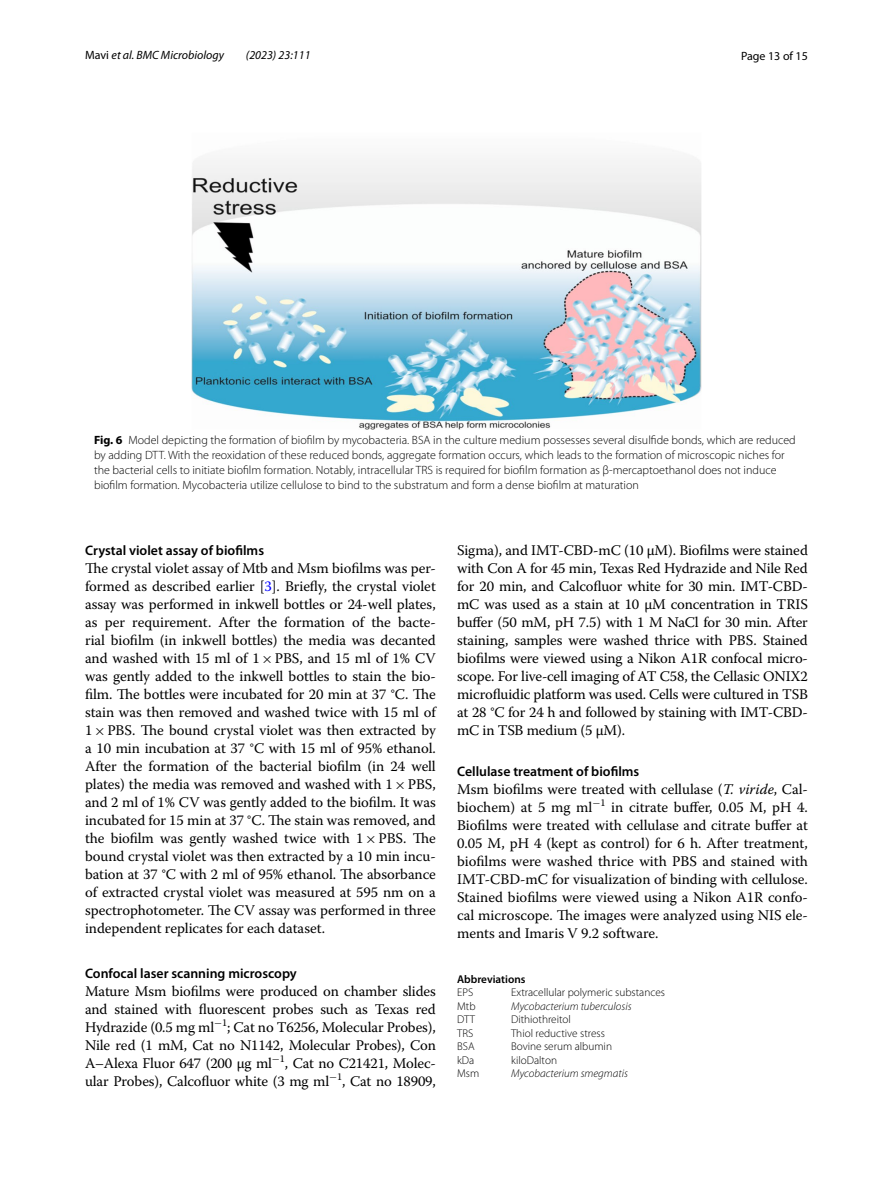
<style>
.page{position:relative;width:893px;height:1187px;background:#fff}
.page>*{position:absolute;margin:0;border:0;box-sizing:border-box;transform-origin:0 0}
.t1{font:14.7px/18px "Warnock Pro";letter-spacing:-.005em;color:#000;text-align:justify}
.t2{font:600 13.8px "Myriad Pro";color:#000}
.t3{font:300 12px/15px "Myriad Pro";color:#000}
.t4{font:italic 12px "Myriad Pro";color:#000}
.t5{font:12px "Myriad Pro";color:#000}
.t6{font:300 11.25px "Myriad Pro";color:#000}
.t7{font:italic 300 11.25px "Myriad Pro";color:#000}
.t8{font:600 11.25px "Myriad Pro";color:#000}
.s1{font-style:normal}
.s2{font-weight:700}
.s3{color:#00f}
.s4{font-family:"MTSY"}
.s5{font-style:italic}
</style>
<div class="page">
<img style="left:191px;top:159px;width:511px;height:270px">
<p class="t4" style="left:85px;top:48px;width:141px"><span class="s1">Mavi</span> et al. BMC Microbiology</p>
<p class="t4" style="left:246px;top:48px;width:66px">(2023) 23:111</p>
<p class="t5" style="left:741px;top:48px;width:68px">Page 13 of 15</p>
<p class="t3" style="left:94px;top:433px;width:703px"><span class="s2">Fig. 6</span> Model depicting the formation of biofilm by mycobacteria. BSA in the culture medium possesses several disulfide bonds, which are reduced by adding DTT. With the reoxidation of these reduced bonds, aggregate formation occurs, which leads to the formation of microscopic niches for the bacterial cells to initiate biofilm formation. Notably, intracellular TRS is required for biofilm formation as β-mercaptoethanol does not induce biofilm formation. Mycobacteria utilize cellulose to bind to the substratum and form a dense biofilm at maturation</p>
<p class="t2" style="left:85px;top:541px;width:181px">Crystal violet assay of biofilms</p>
<p class="t1" style="left:85px;top:558px;width:352px">The crystal violet assay of Mtb and Msm biofilms was per&shy;formed as described earlier [<span class="s3">3</span>]. Briefly, the crystal violet assay was performed in inkwell bottles or 24-well plates, as per requirement. After the formation of the bacte&shy;rial biofilm (in inkwell bottles) the media was decanted and washed with 15 ml of 1<span class="s4">×</span>PBS, and 15 ml of 1% CV was gently added to the inkwell bottles to stain the bio&shy;film. The bottles were incubated for 20 min at 37 °C. The stain was then removed and washed twice with 15 ml of 1<span class="s4">×</span>PBS. The bound crystal violet was then extracted by a 10 min incubation at 37 °C with 15 ml of 95% ethanol.<br>After the formation of the bacterial biofilm (in 24 well plates) the media was removed and washed with 1<span class="s4">×</span>PBS, and 2 ml of 1% CV was gently added to the biofilm. It was incubated for 15 min at 37 °C. The stain was removed, and the biofilm was gently washed twice with 1<span class="s4">×</span>PBS. The bound crystal violet was then extracted by a 10 min incu&shy;bation at 37 °C with 2 ml of 95% ethanol. The absorbance of extracted crystal violet was measured at 595 nm on a spectrophotometer. The CV assay was performed in three independent replicates for each dataset.</p>
<p class="t2" style="left:85px;top:964px;width:213px">Confocal laser scanning microscopy</p>
<p class="t1" style="left:85px;top:981px;width:352px">Mature Msm biofilms were produced on chamber slides and stained with fluorescent probes such as Texas red Hydrazide (0.5 mg ml<sup>−</sup><sup>1</sup>; Cat no T6256, Molecular Probes), Nile red (1 mM, Cat no N1142, Molecular Probes), Con A–Alexa Fluor 647 (200 μg ml<sup>−</sup><sup>1</sup>, Cat no C21421, Molec&shy;ular Probes), Calcofluor white (3 mg ml<sup>−</sup><sup>1</sup>, Cat no 18909,</p>
<p class="t1" style="left:457px;top:541px;width:352px">Sigma), and IMT-CBD-mC (10 µM). Biofilms were stained with Con A for 45 min, Texas Red Hydrazide and Nile Red for 20 min, and Calcofluor white for 30 min. IMT-CBD&shy;mC was used as a stain at 10 µM concentration in TRIS buffer (50 mM, pH 7.5) with 1 M NaCl for 30 min. After staining, samples were washed thrice with PBS. Stained biofilms were viewed using a Nikon A1R confocal micro&shy;scope. For live-cell imaging of AT C58, the Cellasic ONIX2 microfluidic platform was used. Cells were cultured in TSB at 28 °C for 24 h and followed by staining with IMT-CBD&shy;mC in TSB medium (5 µM).</p>
<p class="t2" style="left:457px;top:762px;width:184px">Cellulase treatment of biofilms</p>
<p class="t1" style="left:457px;top:779px;width:352px">Msm biofilms were treated with cellulase (<span class="s5">T. viride</span>, Cal&shy;biochem) at 5 mg ml<sup>−</sup><sup>1</sup> in citrate buffer, 0.05 M, pH 4.<br>Biofilms were treated with cellulase and citrate buffer at 0.05 M, pH 4 (kept as control) for 6 h. After treatment, biofilms were washed thrice with PBS and stained with IMT-CBD-mC for visualization of binding with cellulose.<br>Stained biofilms were viewed using a Nikon A1R confo&shy;cal microscope. The images were analyzed using NIS ele&shy;ments and Imaris V 9.2 software.</p>
<p class="t8" style="left:457px;top:971px;width:70px">Abbreviations</p>
<p class="t6" style="left:457px;top:986px;width:18px">EPS</p>
<p class="t6" style="left:511px;top:986px;width:155px">Extracellular polymeric substances</p>
<p class="t6" style="left:457px;top:999px;width:20px">Mtb</p>
<p class="t7" style="left:511px;top:999px;width:122px">Mycobacterium tuberculosis</p>
<p class="t6" style="left:457px;top:1013px;width:20px">DTT</p>
<p class="t6" style="left:511px;top:1013px;width:61px">Dithiothreitol</p>
<p class="t6" style="left:457px;top:1026px;width:18px">TRS</p>
<p class="t6" style="left:511px;top:1026px;width:95px">Thiol reductive stress</p>
<p class="t6" style="left:457px;top:1040px;width:19px">BSA</p>
<p class="t6" style="left:511px;top:1040px;width:102px">Bovine serum albumin</p>
<p class="t6" style="left:457px;top:1053px;width:19px">kDa</p>
<p class="t6" style="left:511px;top:1053px;width:47px">kiloDalton</p>
<p class="t6" style="left:457px;top:1067px;width:24px">Msm</p>
<p class="t7" style="left:511px;top:1067px;width:118px">Mycobacterium smegmatis</p>
</div>
